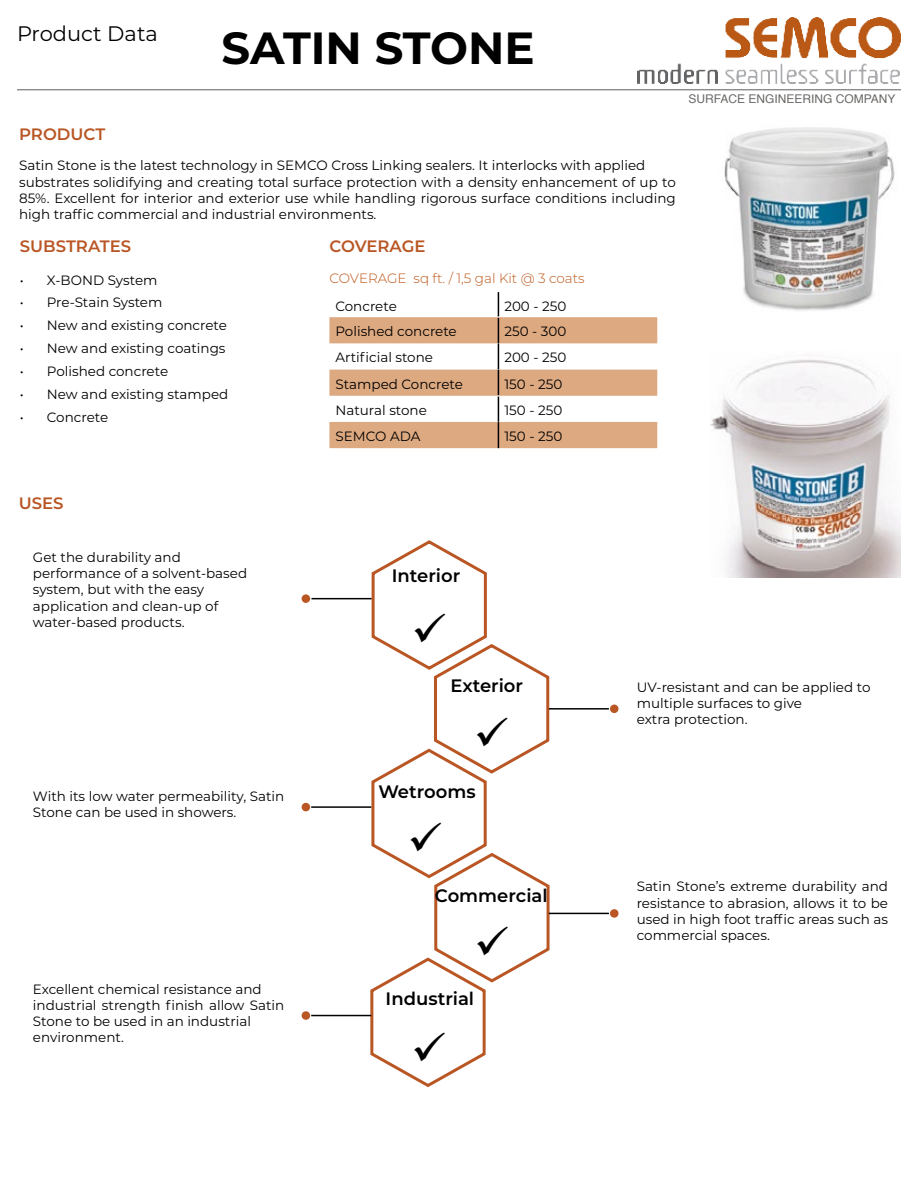
<style>
.page{position:relative;width:918px;height:1188px;background:#fff}
.page>*{position:absolute;margin:0;border:0;box-sizing:border-box;transform-origin:0 0}
.t1{font:700 45px "Montserrat";color:#000}
.t2{font:21px "Montserrat";color:#000}
.t3{font:600 18px "Montserrat";color:#000}
.t4{font:600 16.5px "Montserrat";color:#b95624}
.t5{font:13.5px/16.2px "Montserrat";color:#000}
.t6{font:300 13.5px "Montserrat";color:#bc5518}
.t7{font:12px "Helvetica";color:#6b6967}
</style>
<div class="page">
<svg style="left:329px;top:292px;width:328px;height:156px"></svg>
<img style="left:724px;top:127px;width:171px;height:184px">
<svg style="left:710px;top:359px;width:191px;height:219px"></svg>
<hr style="left:312px;top:598px;width:60px;height:1px;background:#020203">
<div style="left:302px;top:595px;width:7px;height:7px;background:#b95624;border-radius:50%"></div>
<div style="left:302px;top:594px;width:8px;height:9px;border:2px solid #b95624;border-radius:50%"></div>
<hr style="left:549px;top:708px;width:60px;height:2px;background:#020203">
<div style="left:611px;top:705px;width:7px;height:7px;background:#b95624;border-radius:50%"></div>
<div style="left:610px;top:705px;width:9px;height:8px;border:2px solid #b95624;border-radius:50%"></div>
<hr style="left:311px;top:806px;width:60px;height:2px;background:#020203">
<div style="left:302px;top:804px;width:7px;height:7px;background:#b95624;border-radius:50%"></div>
<div style="left:302px;top:803px;width:8px;height:8px;border:2px solid #b95624;border-radius:50%"></div>
<hr style="left:311px;top:1015px;width:60px;height:1px;background:#020203">
<div style="left:302px;top:1012px;width:7px;height:7px;background:#b95624;border-radius:50%"></div>
<div style="left:302px;top:1011px;width:8px;height:9px;border:2px solid #b95624;border-radius:50%"></div>
<hr style="left:549px;top:913px;width:60px;height:1px;background:#020203">
<div style="left:611px;top:910px;width:7px;height:7px;background:#b95624;border-radius:50%"></div>
<div style="left:610px;top:909px;width:9px;height:9px;border:2px solid #b95624;border-radius:50%"></div>
<img style="left:638px;top:17px;width:263px;height:67px">
<hr style="left:17px;top:90px;width:884px;height:1px;background:#5f5e5e">
<svg style="left:369px;top:540px;width:183px;height:547px"></svg>
<h2 class="t2" style="left:17px;top:19px;width:142px">Product Data</h2>
<h1 class="t1" style="left:221px;top:15px;width:315px">SATIN STONE</h1>
<p class="t4" style="left:19px;top:122px;width:88px">PRODUCT</p>
<p class="t5" style="left:19px;top:157px;width:658px">Satin Stone is the latest technology in SEMCO Cross Linking sealers. It interlocks with applied substrates solidifying and creating total surface protection with a density enhancement of up to 85%. Excellent for interior and exterior use while handling rigorous surface conditions including high traffic commercial and industrial environments.</p>
<p class="t4" style="left:20px;top:234px;width:113px">SUBSTRATES</p>
<p class="t5" style="left:20px;top:271px;width:139px">• X-BOND System</p>
<p class="t5" style="left:20px;top:294px;width:144px">• Pre-Stain System</p>
<p class="t5" style="left:20px;top:317px;width:209px">• New and existing concrete</p>
<p class="t5" style="left:20px;top:340px;width:207px">• New and existing coatings</p>
<p class="t5" style="left:20px;top:363px;width:150px">• Polished concrete</p>
<p class="t5" style="left:20px;top:386px;width:210px">• New and existing stamped</p>
<p class="t5" style="left:20px;top:409px;width:90px">• Concrete</p>
<p class="t4" style="left:329px;top:234px;width:98px">COVERAGE</p>
<p class="t6" style="left:329px;top:269px;width:257px">COVERAGE sq ft. / 1,5 gal Kit @ 3 coats</p>
<p class="t5" style="left:335px;top:298px;width:63px">Concrete</p>
<p class="t5" style="left:504px;top:298px;width:63px">200 - 250</p>
<p class="t5" style="left:335px;top:323px;width:123px">Polished concrete</p>
<p class="t5" style="left:504px;top:323px;width:63px">250 - 300</p>
<p class="t5" style="left:335px;top:349px;width:99px">Artificial stone</p>
<p class="t5" style="left:504px;top:349px;width:63px">200 - 250</p>
<p class="t5" style="left:335px;top:375px;width:129px">Stamped Concrete</p>
<p class="t5" style="left:504px;top:375px;width:59px">150 - 250</p>
<p class="t5" style="left:335px;top:401px;width:93px">Natural stone</p>
<p class="t5" style="left:504px;top:401px;width:59px">150 - 250</p>
<p class="t5" style="left:335px;top:428px;width:86px">SEMCO ADA</p>
<p class="t5" style="left:504px;top:428px;width:59px">150 - 250</p>
<p class="t7" style="left:688px;top:90px;width:209px">SURFACE ENGINEERING COMPANY</p>
<p class="t4" style="left:19px;top:491px;width:46px">USES</p>
<p class="t5" style="left:33px;top:549px;width:216px">Get the durability and performance of a solvent-based system, but with the easy application and clean-up of water-based products.</p>
<h3 class="t3" style="left:392px;top:563px;width:70px">Interior</h3>
<p class="t5" style="left:33px;top:787px;width:253px">With its low water permeability, Satin<br>Stone can be used in showers.</p>
<p class="t5" style="left:33px;top:980px;width:253px">Excellent chemical resistance and industrial strength finish allow Satin<br>Stone to be used in an industrial environment.</p>
<h3 class="t3" style="left:451px;top:672px;width:74px">Exterior</h3>
<h3 class="t3" style="left:378px;top:779px;width:99px">Wetrooms</h3>
<h3 class="t3" style="left:435px;top:883px;width:114px">Commercial</h3>
<h3 class="t3" style="left:386px;top:986px;width:90px">Industrial</h3>
<p class="t5" style="left:637px;top:679px;width:235px">UV-resistant and can be applied to multiple surfaces to give<br>extra protection.</p>
<p class="t5" style="left:637px;top:878px;width:253px;text-align:justify">Satin Stone’s extreme durability and resistance to abrasion, allows it to be used in high foot traffic areas such as commercial spaces.</p>
</div>
